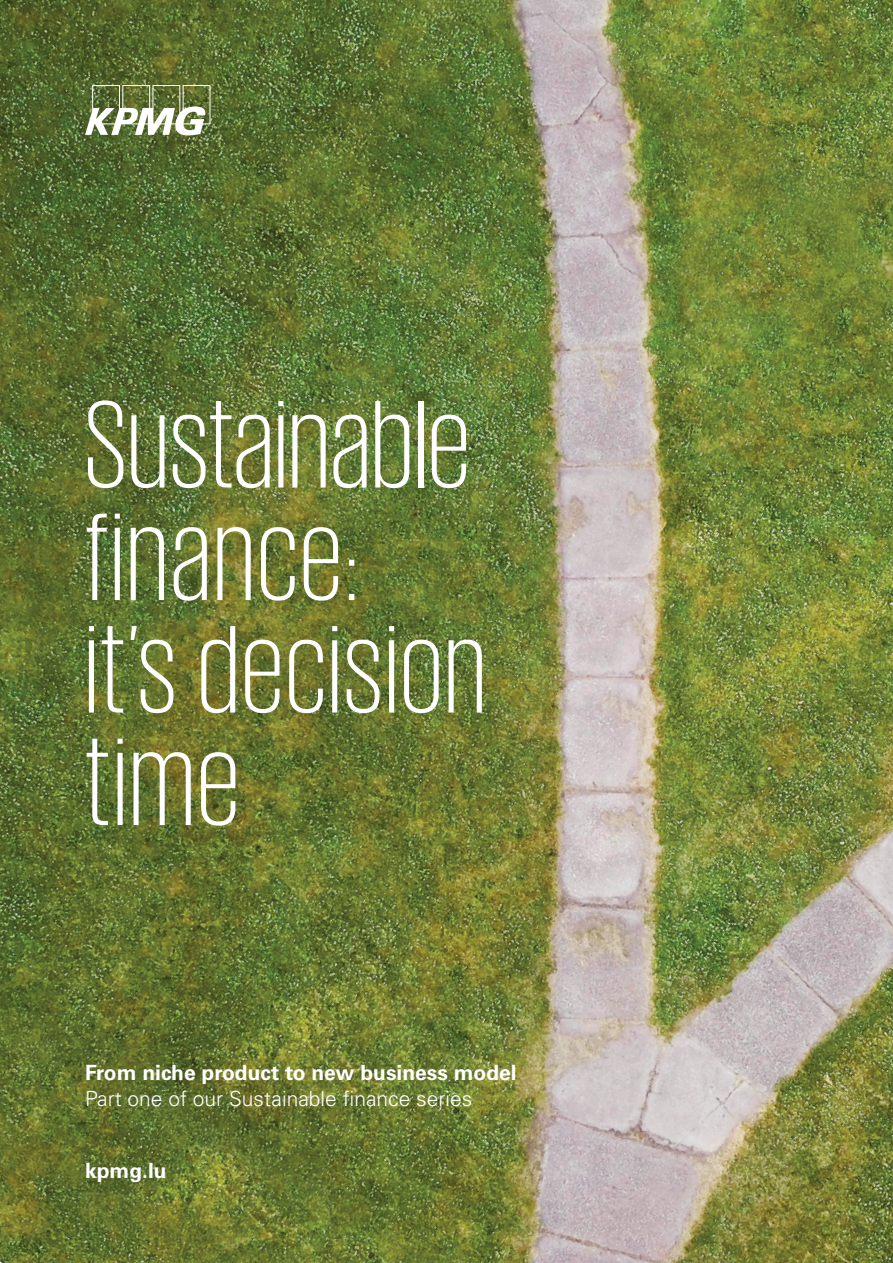
<style>
.page{position:relative;width:893px;height:1263px;background:#fff}
.page>*{position:absolute;margin:0;border:0;box-sizing:border-box;transform-origin:0 0}
.t1{font:300 127.5px/112.5px "KPMG";letter-spacing:.02em;color:#fff}
.t2{font:700 21px "Univers LT Std";color:#fff}
.t3{font:300 21px "Univers LT Std";color:#fff}
</style>
<div class="page">
<img style="left:0;top:0;width:893px;height:1263px">
<svg style="left:85px;top:85px;width:125px;height:50px"></svg>
<h1 class="t1" style="left:85px;top:385px;width:402px">Sustainable finance:<br>it’s decision time</h1>
<p class="t2" style="left:85px;top:1060px;width:433px">From niche product to new business model</p>
<p class="t3" style="left:85px;top:1085px;width:389px">Part one of our Sustainable finance series</p>
<p class="t2" style="left:85px;top:1158px;width:83px">kpmg.lu</p>
</div>
